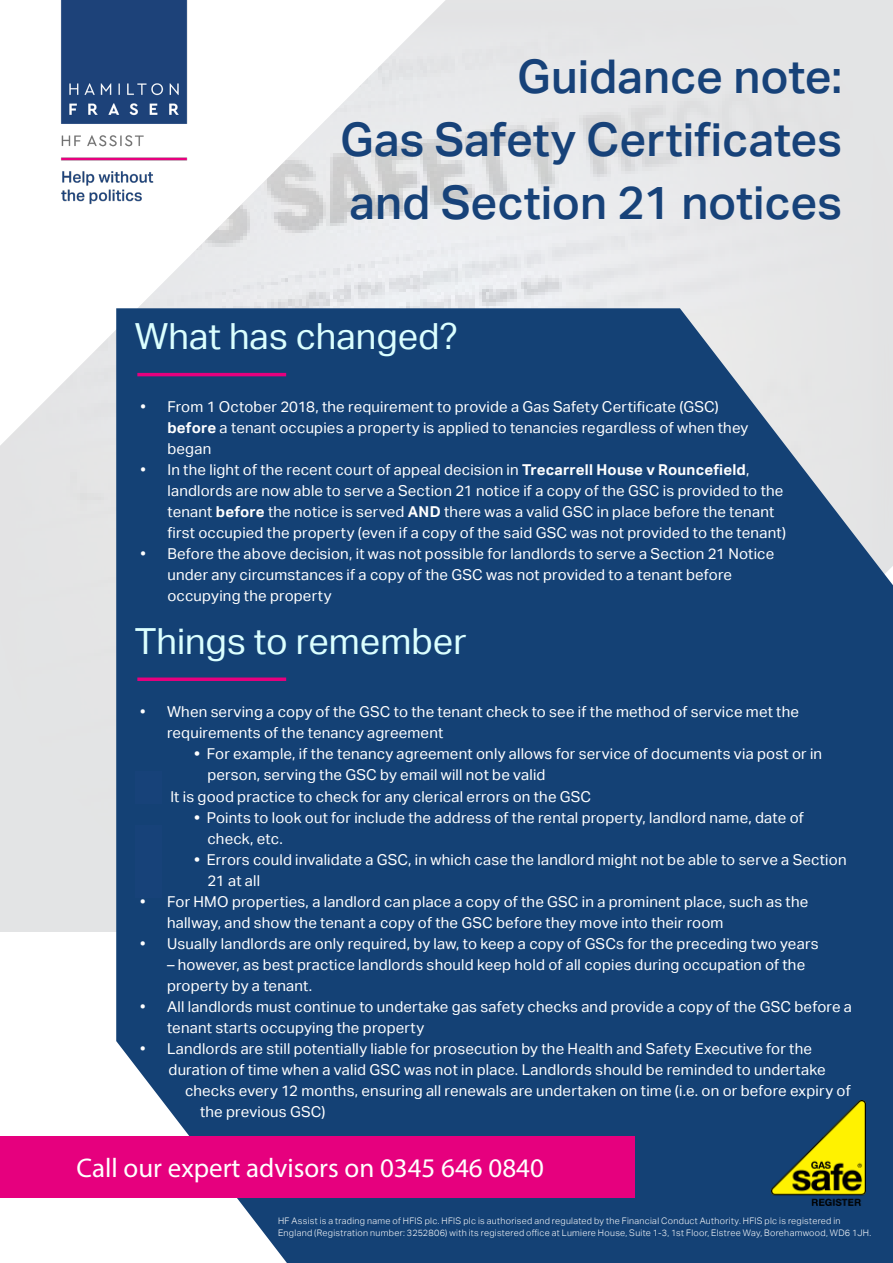
<style>
.page{position:relative;width:893px;height:1263px;background:#fff}
.page>*{position:absolute;margin:0;border:0;box-sizing:border-box;transform-origin:0 0}
.t1{font:500 46.5px/63px "Aktiv Grotesk";color:#174279}
.t2{font:36px "Aktiv Grotesk";color:#dbffff}
.t3{font:27px "Myriad Pro";color:#fff}
.t4{font:15px/21px "Aktiv Grotesk";letter-spacing:.01em;color:#fff}
.t5{font:300 9px/12px "Aktiv Grotesk";letter-spacing:.035em;color:#fff}
.s1{font-weight:700}
</style>
<div class="page">
<div style="left:0;top:0;width:893px;height:932px;background:#231f20;opacity:.75"></div>
<div style="left:116px;top:308px;width:777px;height:955px;background:#144175"></div>
<div style="left:0;top:1136px;width:634px;height:62px;background:#e6007e"></div>
<img style="left:19px;top:0;width:210px;height:242px">
<hr style="left:137px;top:373px;width:149px;height:3px;background:#e6007e">
<img style="left:771px;top:1101px;width:94px;height:105px">
<svg style="left:137px;top:677px;width:149px;height:4px"></svg>
<div style="left:135px;top:825px;width:27px;height:72px;background:#174279"></div>
<div style="left:135px;top:772px;width:27px;height:32px;background:#174279"></div>
<p class="t1" style="left:517px;top:45px;width:326px">Guidance note:</p>
<p class="t1" style="left:340px;top:108px;width:503px">Gas Safety Certificates and Section 21 notices</p>
<p class="t2" style="left:135px;top:316px;width:325px">What has changed?</p>
<p class="t4" style="left:167px;top:396px;width:582px;text-indent:-27px">• From 1 October 2018, the requirement to provide a Gas Safety Certificate (GSC) <span class="s1">before</span> a tenant occupies a property is applied to tenancies regardless of when they began</p>
<p class="t4" style="left:167px;top:459px;width:620px;text-indent:-27px">• In the light of the recent court of appeal decision in <span class="s1">Trecarrell House v Rouncefield</span>, landlords are now able to serve a Section 21 notice if a copy of the GSC is provided to the tenant <span class="s1">before</span> the notice is served <span class="s1">AND</span> there was a valid GSC in place before the tenant first occupied the property (even if a copy of the said GSC was not provided to the tenant)</p>
<p class="t4" style="left:167px;top:543px;width:608px;text-indent:-27px">• Before the above decision, it was not possible for landlords to serve a Section 21 Notice under any circumstances if a copy of the GSC was not provided to a tenant before occupying the property</p>
<p class="t2" style="left:135px;top:621px;width:333px">Things to remember</p>
<p class="t4" style="left:167px;top:702px;width:633px;text-indent:-27px">• When serving a copy of the GSC to the tenant check to see if the method of service met the requirements of the tenancy agreement</p>
<p class="t4" style="left:207px;top:744px;width:616px;text-indent:-13px"><span class="s1">•</span> For example, if the tenancy agreement only allows for service of documents via post or in person, serving the GSC by email will not be valid</p>
<p class="t4" style="left:140px;top:786px;width:453px">• It is good practice to check for any clerical errors on the GSC</p>
<p class="t4" style="left:207px;top:807px;width:598px;text-indent:-13px"><span class="s1">•</span> Points to look out for include the address of the rental property, landlord name, date of check, etc.</p>
<p class="t4" style="left:207px;top:849px;width:641px;text-indent:-13px"><span class="s1">•</span> Errors could invalidate a GSC, in which case the landlord might not be able to serve a Section<br>21 at all</p>
<p class="t4" style="left:167px;top:891px;width:643px;text-indent:-27px">• For HMO properties, a landlord can place a copy of the GSC in a prominent place, such as the hallway, and show the tenant a copy of the GSC before they move into their room</p>
<p class="t4" style="left:140px;top:933px;width:680px">• Usually landlords are only required, by law, to keep a copy of GSCs for the preceding two years</p>
<p class="t4" style="left:167px;top:954px;width:640px">– however, as best practice landlords should keep hold of all copies during occupation of the property by a tenant.</p>
<p class="t4" style="left:167px;top:996px;width:686px;text-indent:-27px">• All landlords must continue to undertake gas safety checks and provide a copy of the GSC before a tenant starts occupying the property</p>
<p class="t4" style="left:140px;top:1038px;width:674px">• Landlords are still potentially liable for prosecution by the Health and Safety Executive for the</p>
<p class="t4" style="left:169px;top:1059px;width:659px">duration of time when a valid GSC was not in place. Landlords should be reminded to undertake</p>
<p class="t4" style="left:185px;top:1080px;width:667px">checks every 12 months, ensuring all renewals are undertaken on time (i.e. on or before expiry of</p>
<p class="t4" style="left:200px;top:1101px;width:127px">the previous GSC)</p>
<p class="t3" style="left:76px;top:1151px;width:469px">Call our expert advisors on 0345 646 0840</p>
<p class="t5" style="left:278px;top:1215px;width:595px">HF Assist is a trading name of HFIS plc. HFIS plc is authorised and regulated by the Financial Conduct Authority. HFIS plc is registered in<br>England (Registration number: 3252806) with its registered office at Lumiere House, Suite 1-3, 1st Floor, Elstree Way, Borehamwood, WD6 1JH.</p>
</div>
